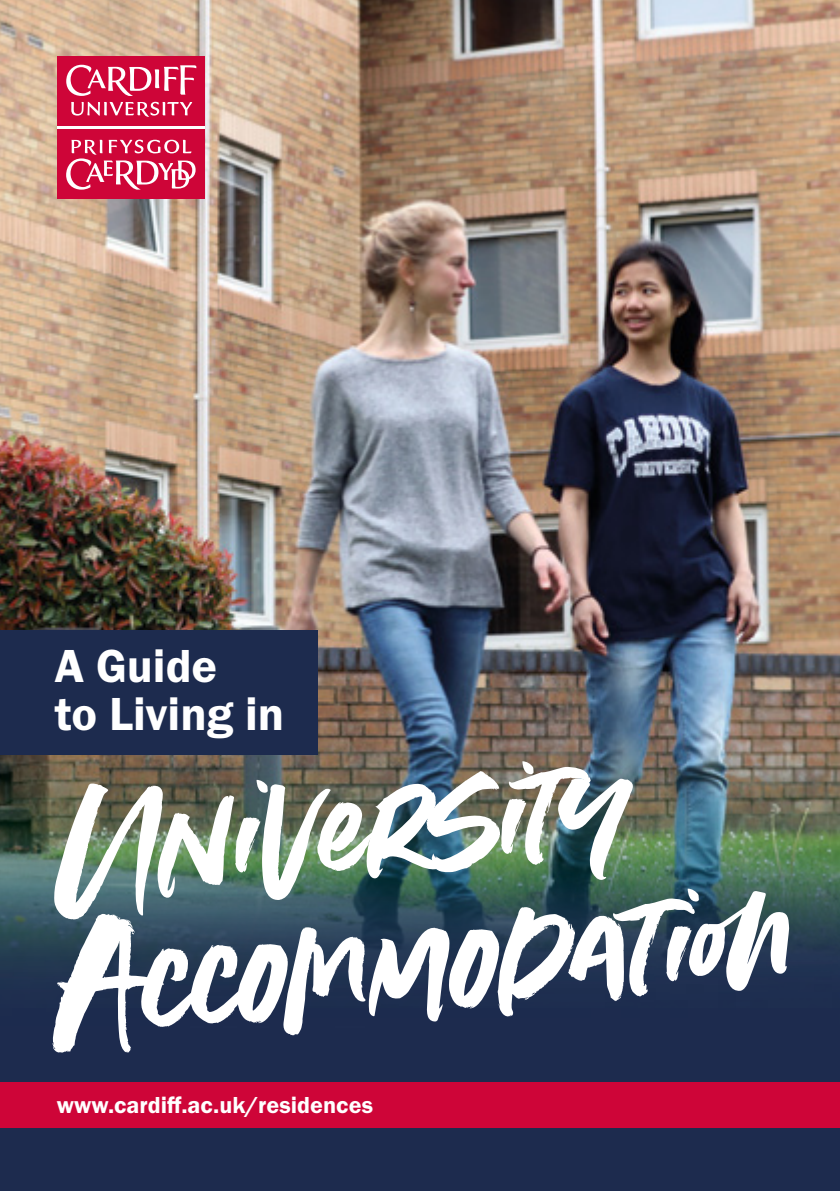
<style>
.page{position:relative;width:840px;height:1191px;background:#fff}
.page>*{position:absolute;margin:0;border:0;box-sizing:border-box;transform-origin:0 0}
.t1{font:222.6px "Summer Loving Solid";color:#fff}
.t2{font:48px/48px "Franklin Gothic URW Dem";color:#fff}
.t3{font:24px "Franklin Gothic URW Dem";color:#fff}
</style>
<div class="page">
<img style="left:0;top:0;width:839px;height:195px">
<img style="left:0;top:195px;width:839px;height:989px">
<div style="left:57px;top:125px;width:147px;height:5px;background:#fff"></div>
<div style="left:57px;top:129px;width:147px;height:69px;background:#ce0538"></div>
<svg style="left:66px;top:140px;width:129px;height:50px"></svg>
<div style="left:57px;top:57px;width:147px;height:69px;background:#ce0538"></div>
<svg style="left:66px;top:65px;width:130px;height:52px"></svg>
<div style="left:0;top:1081px;width:839px;height:46px;background:#ce0538"></div>
<div style="left:0;top:630px;width:317px;height:125px;background:#1d2b4e"></div>
<p class="t2" style="left:55px;top:641px;width:231px">A Guide<br>to Living in</p>
<p class="t1" style="left:41px;top:711px;width:580px;rotate:-4deg">University</p>
<p class="t1" style="left:46px;top:849px;width:706px;rotate:-4deg">Accomm odation</p>
<p class="t3" style="left:57px;top:1090px;width:317px">www.cardiff.ac.uk/residences</p>
</div>
